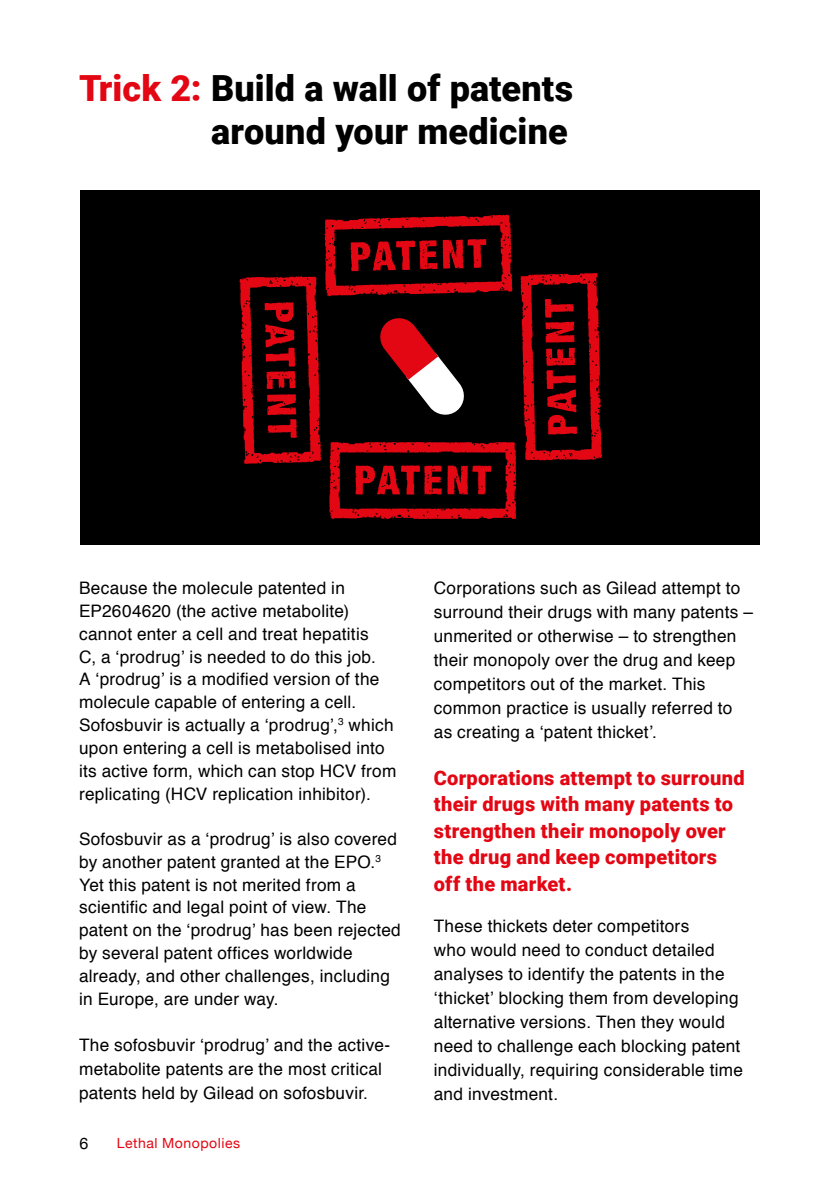
<style>
.page{position:relative;width:840px;height:1191px;background:#fff}
.page>*{position:absolute;margin:0;border:0;box-sizing:border-box;transform-origin:0 0}
.t1{font:900 36px/43.2px "Roboto";letter-spacing:.005em;color:#000;text-align:right}
.t2{font:900 20px/26.4px "Roboto";letter-spacing:.015em;color:#e30613}
.t3{font:17.2px/22.8px "Helvetica";letter-spacing:.015em;color:#000}
.t4{font:16px "Helvetica Neue";color:#000}
.t5{font:14px "Helvetica Neue";letter-spacing:.04em;color:#e30613}
.s1{color:#e30613}
</style>
<div class="page">
<div style="left:80px;top:190px;width:678px;height:354px;background:#000"></div>
<svg style="left:239px;top:215px;width:362px;height:304px"></svg>
<h1 class="t1" style="left:79px;top:65px;width:495px"><span class="s1">Trick 2:</span> Build a wall of patents around your medicine</h1>
<p class="t3" style="left:79px;top:577px;width:318px">Because the molecule patented in EP2604620 (the active metabolite) cannot enter a cell and treat hepatitis<br>C, a ‘prodrug’ is needed to do this job.<br>A ‘prodrug’ is a modified version of the molecule capable of entering a cell.<br>Sofosbuvir is actually a ‘prodrug’,<sup>3</sup> which upon entering a cell is metabolised into its active form, which can stop HCV from replicating (HCV replication inhibitor).</p>
<p class="t3" style="left:79px;top:828px;width:323px">Sofosbuvir as a ‘prodrug’ is also covered by another patent granted at the EPO.<sup>3<br></sup>Yet this patent is not merited from a scientific and legal point of view. The patent on the ‘prodrug’ has been rejected by several patent offices worldwide already, and other challenges, including in Europe, are under way.</p>
<p class="t3" style="left:79px;top:1033px;width:312px;line-height:24px">The sofosbuvir ‘prodrug’ and the active&shy;metabolite patents are the most critical patents held by Gilead on sofosbuvir.</p>
<p class="t4" style="left:79px;top:1131px;width:10px">6</p>
<p class="t5" style="left:117px;top:1133px;width:125px">Lethal Monopolies</p>
<p class="t3" style="left:433px;top:577px;width:320px;line-height:24px">Corporations such as Gilead attempt to surround their drugs with many patents – unmerited or otherwise – to strengthen their monopoly over the drug and keep competitors out of the market. This common practice is usually referred to as creating a ‘patent thicket’.</p>
<p class="t2" style="left:433px;top:764px;width:312px">Corporations attempt to surround their drugs with many patents to strengthen their monopoly over the drug and keep competitors off the market.</p>
<p class="t3" style="left:433px;top:914px;width:310px;line-height:24px">These thickets deter competitors<br>who would need to conduct detailed analyses to identify the patents in the ‘thicket’ blocking them from developing alternative versions. Then they would need to challenge each blocking patent individually, requiring considerable time and investment.</p>
</div>
